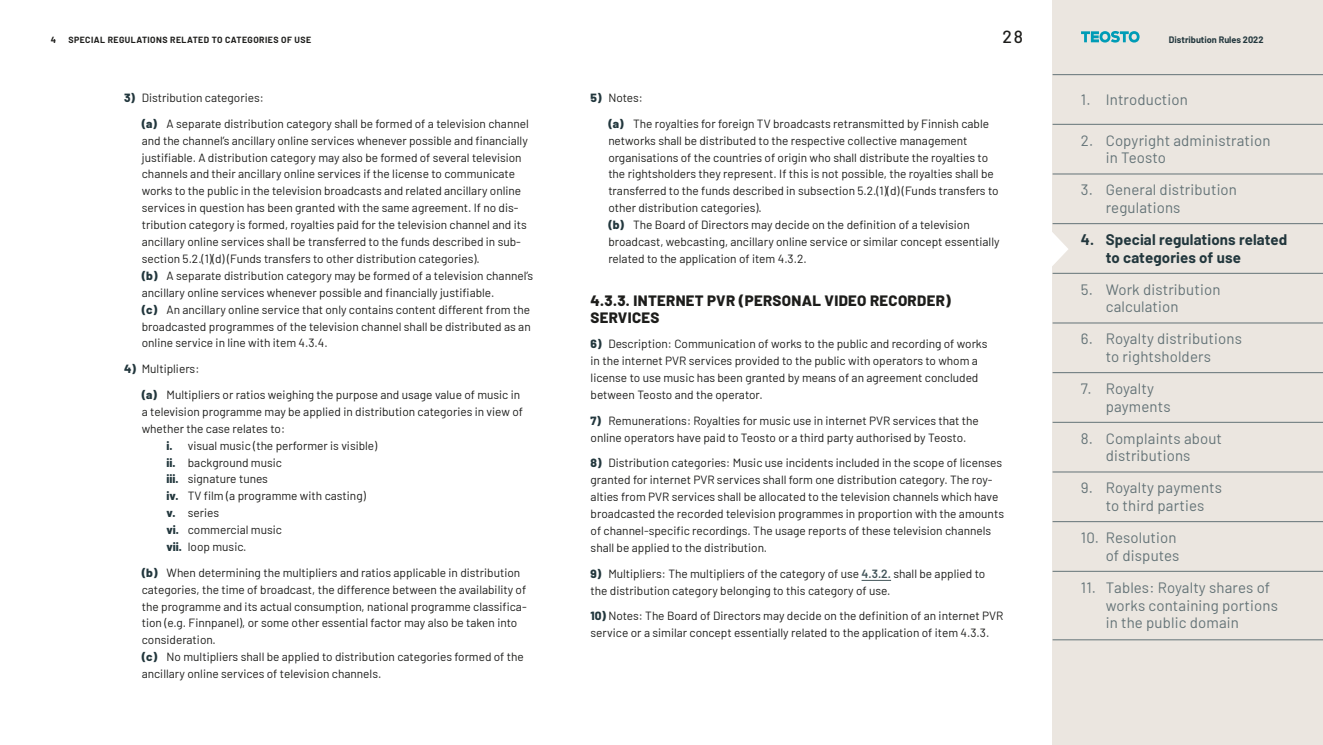
<style>
.page{position:relative;width:1323px;height:745px;background:#fff}
.page>*{position:absolute;margin:0;border:0;box-sizing:border-box;transform-origin:0 0}
.t1{font:500 17.5px "Barlow";color:#1d1d1b}
.t2{font:15px/17.5px "Barlow";letter-spacing:.01em;color:#647377}
.t3{font:800 15px/16.9px "Barlow";letter-spacing:.02em;color:#1d1d1b}
.t4{font:700 15px/17.5px "Barlow";letter-spacing:.01em;color:#22373d}
.t5{font:11.88px/16.9px "Barlow";color:#1d1d1b}
.t6{font:700 9.12px "Barlow";color:#22373d}
.t7{font:700 8.75px "Barlow";color:#1d1d1b}
.s1{font-weight:800;color:#22373d}
.s2{font-weight:600;color:#43555a}
</style>
<div class="page">
<div style="left:1052px;top:0;width:271px;height:744px;background:#ebe6e0"></div>
<hr style="left:861px;top:579px;width:30px;height:1px;background:#43555a">
<svg style="left:1052px;top:232px;width:16px;height:34px"></svg>
<hr style="left:1052px;top:74px;width:271px;height:1px;background:#647377">
<hr style="left:1052px;top:124px;width:271px;height:1px;background:#647377">
<hr style="left:1052px;top:174px;width:271px;height:1px;background:#647377">
<hr style="left:1052px;top:223px;width:271px;height:1px;background:#647377">
<hr style="left:1052px;top:273px;width:271px;height:1px;background:#647377">
<hr style="left:1052px;top:322px;width:271px;height:1px;background:#647377">
<hr style="left:1052px;top:372px;width:271px;height:1px;background:#647377">
<hr style="left:1052px;top:422px;width:271px;height:1px;background:#647377">
<hr style="left:1052px;top:471px;width:271px;height:1px;background:#647377">
<hr style="left:1052px;top:521px;width:271px;height:1px;background:#647377">
<hr style="left:1052px;top:570px;width:271px;height:1px;background:#647377">
<hr style="left:1052px;top:639px;width:271px;height:1px;background:#647377">
<svg style="left:1081px;top:31px;width:58px;height:12px"></svg>
<p class="t7" style="left:51px;top:33px;width:7px">4</p>
<p class="t7" style="left:68px;top:33px;width:12px">Special</p>
<p class="t7" style="left:108px;top:33px;width:7px">regulations</p>
<p class="t7" style="left:170px;top:33px;width:7px">related</p>
<p class="t7" style="left:212px;top:33px;width:20px">to categories</p>
<p class="t7" style="left:281px;top:33px;width:20px">of use</p>
<h1 class="t1" style="left:1002px;top:23px;width:22px">28</h1>
<p class="t5" style="left:142px;top:84px;width:388px;line-height:25.8px;text-indent:-18px"><span class="s1">3)</span> Distribution categories:<br><span class="s1">(a)</span> A separate distribution category shall be formed of a television channel</p>
<p class="t5" style="left:142px;top:131px;width:393px">and the channel’s ancillary online services whenever possible and financially justifiable. A distribution category may also be formed of several television channels and their ancillary online services if the license to communicate works to the public in the television broadcasts and related ancillary online services in question has been granted with the same agreement. If no dis&shy;tribution category is formed, royalties paid for the television channel and its ancillary online services shall be transferred to the funds described in sub&shy;section 5.2.(1)(d) (Funds transfers to other distribution categories).<br><span class="s1">(b)</span> A separate distribution category may be formed of a television channel’s ancillary online services whenever possible and financially justifiable.<br><span class="s1">(c)</span> An ancillary online service that only contains content different from the broadcasted programmes of the television channel shall be distributed as an online service in line with item 4.3.4.</p>
<p class="t5" style="left:142px;top:355px;width:380px;line-height:25.8px;text-indent:-18px"><span class="s1">4)</span> Multipliers:<br><span class="s1">(a)</span> Multipliers or ratios weighing the purpose and usage value of music in</p>
<p class="t5" style="left:142px;top:402px;width:383px">a television programme may be applied in distribution categories in view of</p>
<p class="t5" style="left:142px;top:419px;width:145px">whether the case relates to:</p>
<p class="t5" style="left:167px;top:435px;width:212px"><span class="s1">i.</span> visual music (the performer is visible)</p>
<p class="t5" style="left:167px;top:452px;width:117px"><span class="s1">ii.</span> background music</p>
<p class="t5" style="left:167px;top:469px;width:103px"><span class="s1">iii.</span> signature tunes</p>
<p class="t5" style="left:167px;top:486px;width:201px"><span class="s1">iv.</span> TV film (a programme with casting)</p>
<p class="t5" style="left:167px;top:503px;width:54px"><span class="s1">v.</span> series</p>
<p class="t5" style="left:167px;top:520px;width:117px"><span class="s1">vi.</span> commercial music</p>
<p class="t5" style="left:167px;top:537px;width:81px"><span class="s1">vii.</span> loop music.</p>
<p class="t5" style="left:142px;top:562px;width:386px"><span class="s1">(b)</span> When determining the multipliers and ratios applicable in distribution categories, the time of broadcast, the difference between the availability of the programme and its actual consumption, national programme classifica&shy;tion (e.g. Finnpanel), or some other essential factor may also be taken into consideration.<br><span class="s1">(c)</span> No multipliers shall be applied to distribution categories formed of the ancillary online services of television channels.</p>
<p class="t5" style="left:608px;top:84px;width:382px;line-height:25.8px;text-indent:-18px"><span class="s1">5)</span> Notes:<br><span class="s1">(a)</span> The royalties for foreign TV broadcasts retransmitted by Finnish cable</p>
<p class="t5" style="left:608px;top:131px;width:393px">networks shall be distributed to the respective collective management organisations of the countries of origin who shall distribute the royalties to the rightsholders they represent. If this is not possible, the royalties shall be transferred to the funds described in subsection 5.2.(1)(d) (Funds transfers to other distribution categories).<br><span class="s1">(b)</span> The Board of Directors may decide on the definition of a television broadcast, webcasting, ancillary online service or similar concept essentially related to the application of item 4.3.2.</p>
<p class="t3" style="left:590px;top:290px;width:362px">4.3.3. INTERNET PVR (PERSONAL VIDEO RECORDER)<br>SERVICES</p>
<p class="t5" style="left:590px;top:334px;width:398px"><span class="s1">6)</span> Description: Communication of works to the public and recording of works in the internet PVR services provided to the public with operators to whom a license to use music has been granted by means of an agreement concluded between Teosto and the operator.</p>
<p class="t5" style="left:590px;top:411px;width:390px"><span class="s1">7)</span> Remunerations: Royalties for music use in internet PVR services that the online operators have paid to Teosto or a third party authorised by Teosto.</p>
<p class="t5" style="left:590px;top:453px;width:415px"><span class="s1">8)</span> Distribution categories: Music use incidents included in the scope of licenses granted for internet PVR services shall form one distribution category. The roy&shy;alties from PVR services shall be allocated to the television channels which have broadcasted the recorded television programmes in proportion with the amounts of channel-specific recordings. The usage reports of these television channels shall be applied to the distribution.</p>
<p class="t5" style="left:590px;top:563px;width:396px"><span class="s1">9)</span> Multipliers: The multipliers of the category of use <span class="s2">4.3.2.</span> shall be applied to the distribution category belonging to this category of use.</p>
<p class="t5" style="left:590px;top:606px;width:414px"><span class="s1">10)</span> Notes: The Board of Directors may decide on the definition of an internet PVR service or a similar concept essentially related to the application of item 4.3.3.</p>
<p class="t6" style="left:1169px;top:32px;width:96px">Distribution Rules 2022</p>
<p class="t2" style="left:1081px;top:89px;width:109px">1. Introduction</p>
<p class="t2" style="left:1106px;top:130px;width:166px;text-indent:-25px">2. Copyright administration in Teosto</p>
<p class="t2" style="left:1106px;top:180px;width:133px;text-indent:-25px">3. General distribution regulations</p>
<p class="t4" style="left:1106px;top:230px;width:183px;text-indent:-25px">4. Special regulations related to categories of use</p>
<p class="t2" style="left:1106px;top:279px;width:116px;text-indent:-25px">5. Work distribution calculation</p>
<p class="t2" style="left:1081px;top:329px;width:163px;text-align:center">6. Royalty distributions to rightsholders</p>
<p class="t2" style="left:1106px;top:378px;width:66px;text-indent:-25px">7. Royalty payments</p>
<p class="t2" style="left:1081px;top:428px;width:143px;text-align:center">8. Complaints about distributions</p>
<p class="t2" style="left:1081px;top:478px;width:143px;text-align:center">9. Royalty payments to third parties</p>
<p class="t2" style="left:1081px;top:527px;width:100px;text-align:right">10. Resolution of disputes</p>
<p class="t2" style="left:1106px;top:577px;width:174px;text-indent:-25px">11. Tables: Royalty shares of works containing portions in the public domain</p>
</div>
